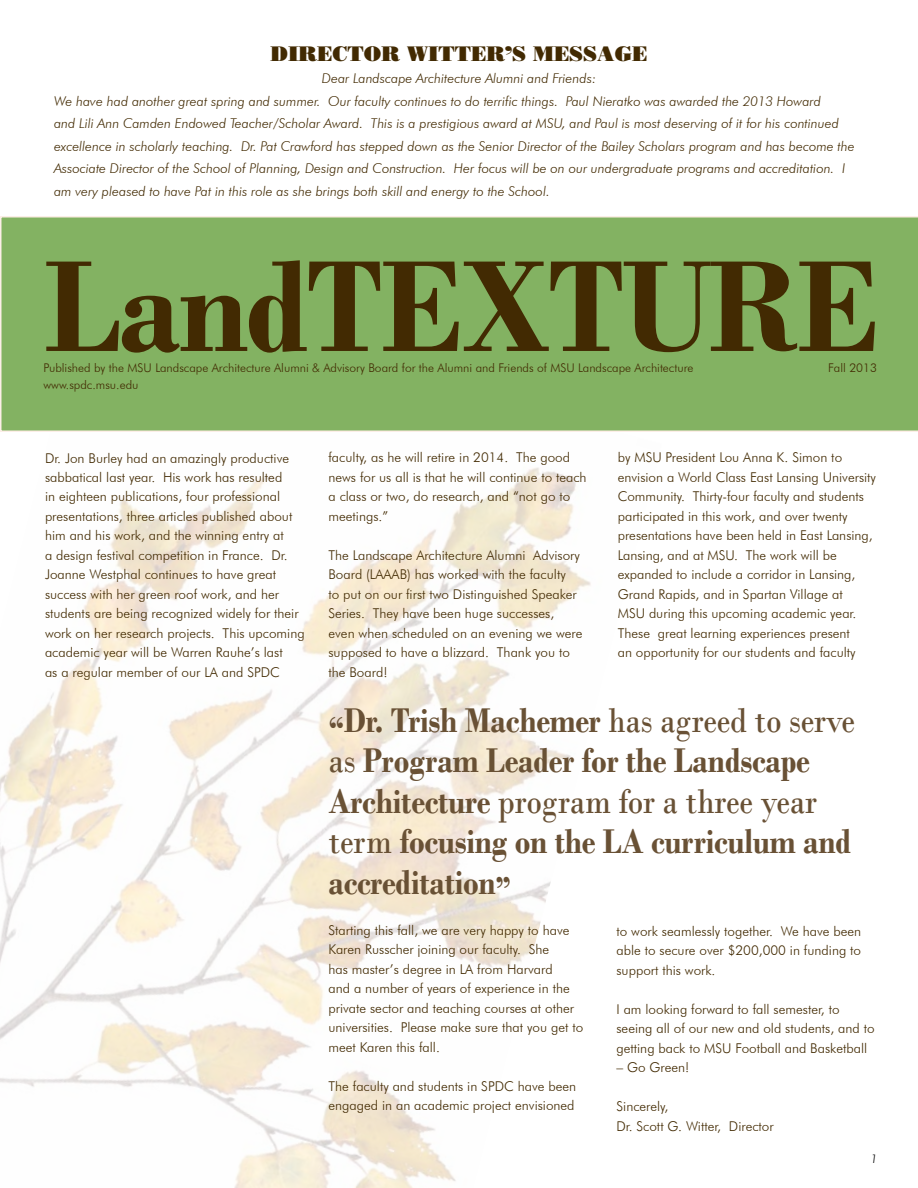
<style>
.page{position:relative;width:918px;height:1188px;background:#fff}
.page>*{position:absolute;margin:0;border:0;box-sizing:border-box;transform-origin:0 0}
.t1{font:700 136.5px "Bodoni";letter-spacing:-.025em;color:#422a02;scale:.95 1}
.t2{font:700 36px/40.5px "Bodoni";letter-spacing:-.01em;color:#695135;scale:.89 1}
.t3{font:21px "Bodoni Poster";color:#422a02}
.t4{font:300 13.5px/19.5px "Futura BT";color:#422a02}
.t5{font:italic 300 13.5px/22.5px "Futura BT";color:#422a02}
.t6{font:300 12px "Futura BT";color:#422a02}
.t7{font:italic 300 12px "Futura BT";color:#000}
.s1{font-weight:400}
</style>
<div class="page">
<img style="left:0;top:467px;width:591px;height:721px">
<div style="left:0;top:216px;width:918px;height:216px;background:#83b262"></div>
<h3 class="t3" style="left:271px;top:41px;width:378px">DIRECTOR WITTER’S MESSAGE</h3>
<p class="t5" style="left:54px;top:67px;width:802px;text-indent:268px">Dear Landscape Architecture Alumni and Friends:<br>We have had another great spring and summer. Our faculty continues to do terrific things. Paul Nieratko was awarded the 2013 Howard<br>and Lili Ann Camden Endowed Teacher/Scholar Award. This is a prestigious award at MSU, and Paul is most deserving of it for his continued excellence in scholarly teaching. Dr. Pat Crawford has stepped down as the Senior Director of the Bailey Scholars program and has become the Associate Director of the School of Planning, Design and Construction. Her focus will be on our undergraduate programs and accreditation. I am very pleased to have Pat in this role as she brings both skill and energy to the School.</p>
<h1 class="t1" style="left:45px;top:226px;width:881px">LandTEXTURE</h1>
<p class="t6" style="left:44px;top:361px;width:651px">Published by the MSU Landscape Architecture Alumni &amp; Advisory Board for the Alumni and Friends of MSU Landscape Architecture</p>
<p class="t6" style="left:828px;top:361px;width:50px">Fall 2013</p>
<p class="t6" style="left:44px;top:377px;width:97px">www.spdc.msu.edu</p>
<p class="t4" style="left:45px;top:448px;width:261px">Dr. Jon Burley had an amazingly productive sabbatical last year. His work has resulted<br>in eighteen publications, four professional presentations, three articles published about him and his work, and the winning entry at<br>a design festival competition in France. Dr.<br>Joanne Westphal continues to have great success with her green roof work, and her students are being recognized widely for their work on her research projects. This upcoming academic year will be Warren Rauhe’s last<br>as a regular member of our LA and SPDC</p>
<p class="t4" style="left:328px;top:448px;width:260px">faculty, as he will retire in 2014. The good news for us all is that he will continue to teach a class or two, do research, and “not go to meetings.”</p>
<p class="t4" style="left:328px;top:545px;width:255px">The Landscape Architecture Alumni Advisory Board (LAAAB) has worked with the faculty<br>to put on our first two Distinguished Speaker Series. They have been huge successes, even when scheduled on an evening we were supposed to have a blizzard. Thank you to the Board!</p>
<p class="t4" style="left:618px;top:448px;width:260px">by MSU President Lou Anna K. Simon to envision a World Class East Lansing University Community. Thirty-four faculty and students participated in this work, and over twenty presentations have been held in East Lansing, Lansing, and at MSU. The work will be expanded to include a corridor in Lansing, Grand Rapids, and in Spartan Village at<br>MSU during this upcoming academic year.<br>These great learning experiences present<br>an opportunity for our students and faculty</p>
<h2 class="t2" style="left:328px;top:700px;width:593px">“Dr. Trish Machemer <span class="s1">has agreed to serve as</span> Program Leader for the Landscape Architecture <span class="s1">program for a three year term</span> focusing on the LA curriculum and accreditation”</h2>
<p class="t4" style="left:328px;top:920px;width:256px">Starting this fall, we are very happy to have Karen Russcher joining our faculty. She<br>has master’s degree in LA from Harvard<br>and a number of years of experience in the private sector and teaching courses at other universities. Please make sure that you get to meet Karen this fall.</p>
<p class="t4" style="left:328px;top:1076px;width:249px">The faculty and students in SPDC have been engaged in an academic project envisioned</p>
<p class="t4" style="left:617px;top:921px;width:246px;text-align:justify">to work seamlessly together. We have been able to secure over $200,000 in funding to support this work.</p>
<p class="t4" style="left:617px;top:999px;width:260px">I am looking forward to fall semester, to seeing all of our new and old students, and to getting back to MSU Football and Basketball</p>
<p class="t4" style="left:617px;top:1057px;width:75px">– Go Green!</p>
<p class="t4" style="left:617px;top:1096px;width:159px">Sincerely,<br>Dr. Scott G. Witter, Director</p>
<p class="t7" style="left:871px;top:1152px;width:8px">1</p>
</div>
